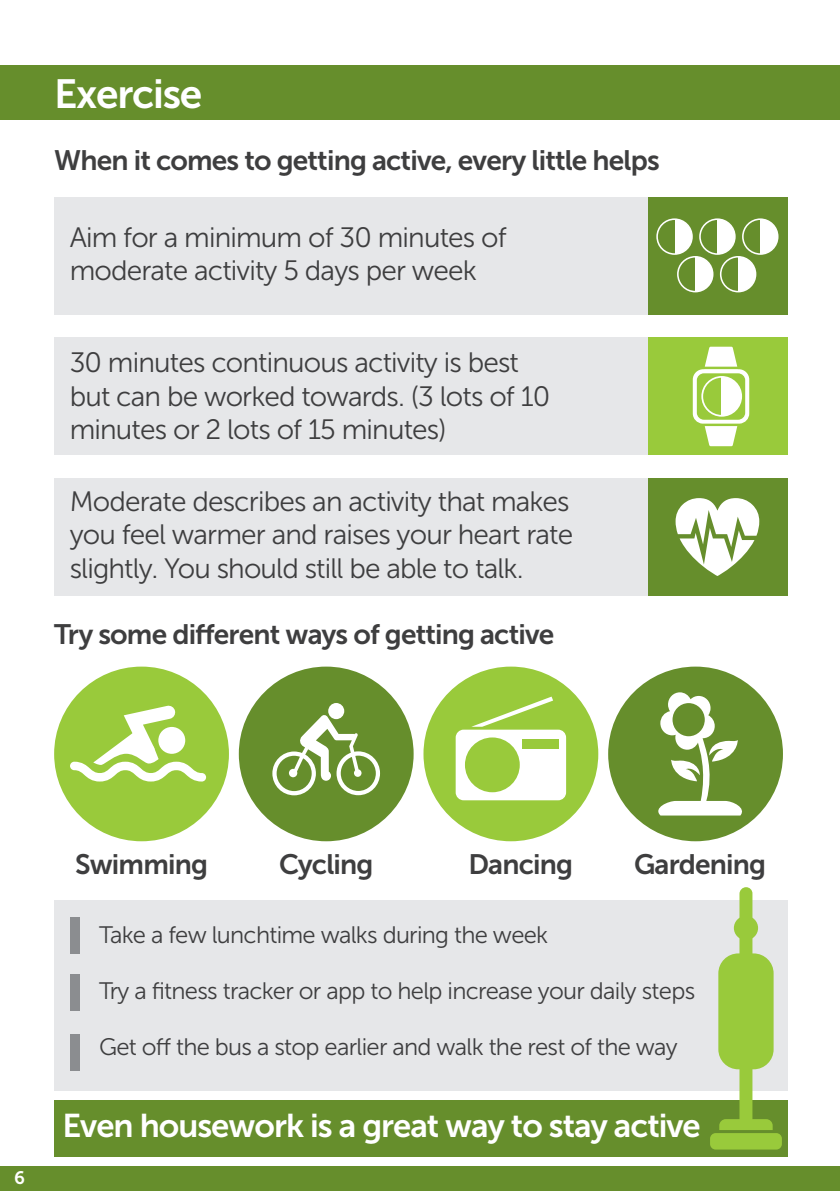
<style>
.page{position:relative;width:840px;height:1191px;background:#fff}
.page>*{position:absolute;margin:0;border:0;box-sizing:border-box;transform-origin:0 0}
.t1{font:40.6px "Museo Sans 700";letter-spacing:-.03em;color:#fff}
.t2{font:32.8px "Museo Sans 700";letter-spacing:-.03em;color:#fff}
.t3{font:28px/33.6px "Museo Sans 300";letter-spacing:-.03em;color:#3e3e3f}
.t4{font:28px "Museo Sans 700";letter-spacing:-.03em;color:#3e3e3f}
.t5{font:23.8px "Museo Sans 300";letter-spacing:-.03em;color:#3e3e3f}
.t6{font:18px "Museo Sans 700";color:#fff}
</style>
<div class="page">
<div style="left:54px;top:1100px;width:733px;height:57px;background:#668e2c"></div>
<div style="left:647px;top:197px;width:140px;height:117px;background:#668e2c"></div>
<div style="left:647px;top:478px;width:140px;height:117px;background:#668e2c"></div>
<div style="left:647px;top:338px;width:140px;height:117px;background:#99ca3b"></div>
<div style="left:54px;top:900px;width:733px;height:190px;background:#e6e7e9"></div>
<div style="left:0;top:65px;width:839px;height:55px;background:#668e2c"></div>
<div style="left:0;top:1166px;width:839px;height:25px;background:#668e2c"></div>
<div style="left:54px;top:666px;width:175px;height:175px;background:#99ca3b;border-radius:50%"></div>
<div style="left:239px;top:666px;width:174px;height:175px;background:#668e2c;border-radius:50%"></div>
<div style="left:423px;top:666px;width:175px;height:175px;background:#99ca3b;border-radius:50%"></div>
<div style="left:607px;top:666px;width:175px;height:175px;background:#668e2c;border-radius:50%"></div>
<div style="left:54px;top:197px;width:593px;height:117px;background:#e6e7e9"></div>
<div style="left:54px;top:478px;width:593px;height:117px;background:#e6e7e9"></div>
<div style="left:54px;top:338px;width:593px;height:117px;background:#e6e7e9"></div>
<div style="left:70px;top:1034px;width:10px;height:36px;background:#8b8d90"></div>
<div style="left:70px;top:974px;width:10px;height:37px;background:#8b8d90"></div>
<div style="left:70px;top:916px;width:10px;height:37px;background:#8b8d90"></div>
<svg style="left:272px;top:703px;width:108px;height:92px"></svg>
<svg style="left:692px;top:347px;width:56px;height:99px"></svg>
<svg style="left:658px;top:692px;width:84px;height:123px"></svg>
<div style="left:674px;top:219px;width:17px;height:35px;background:#fff"></div>
<div style="left:656px;top:218px;width:36px;height:37px;border:2px solid #fff;border-radius:50%"></div>
<div style="left:717px;top:219px;width:17px;height:35px;background:#fff"></div>
<div style="left:698px;top:218px;width:37px;height:37px;border:2px solid #fff;border-radius:50%"></div>
<div style="left:695px;top:257px;width:17px;height:35px;background:#fff"></div>
<div style="left:676px;top:256px;width:37px;height:36px;border:2px solid #fff;border-radius:50%"></div>
<div style="left:759px;top:219px;width:18px;height:35px;background:#fff"></div>
<div style="left:741px;top:218px;width:37px;height:37px;border:2px solid #fff;border-radius:50%"></div>
<div style="left:737px;top:257px;width:18px;height:35px;background:#fff"></div>
<div style="left:719px;top:256px;width:37px;height:36px;border:2px solid #fff;border-radius:50%"></div>
<div style="left:721px;top:377px;width:19px;height:39px;background:#fff"></div>
<div style="left:701px;top:376px;width:40px;height:41px;border:2px solid #fff;border-radius:50%"></div>
<svg style="left:675px;top:498px;width:83px;height:78px"></svg>
<div style="left:455px;top:729px;width:110px;height:71px;background:#fff;border-radius:8px"></div>
<div style="left:464px;top:737px;width:55px;height:55px;background:#99ca3b;border-radius:50%"></div>
<div style="left:522px;top:738px;width:36px;height:10px;background:#99ca3b"></div>
<svg style="left:473px;top:696px;width:80px;height:30px"></svg>
<div style="left:709px;top:1133px;width:72px;height:16px;background:#99ca3b;border-radius:6px"></div>
<svg style="left:718px;top:887px;width:54px;height:243px"></svg>
<div style="left:733px;top:916px;width:24px;height:24px;background:#99ca3b;border-radius:50%"></div>
<svg style="left:70px;top:705px;width:136px;height:76px"></svg>
<p class="t1" style="left:54px;top:71px;width:150px">Exercise</p>
<p class="t4" style="left:54px;top:145px;width:606px">When it comes to getting active, every little helps</p>
<p class="t3" style="left:70px;top:221px;width:438px">Aim for a minimum of 30 minutes of moderate activity 5 days per week</p>
<p class="t3" style="left:70px;top:346px;width:482px">30 minutes continuous activity is best but can be worked towards. (3 lots of 10 minutes or 2 lots of 15 minutes)</p>
<p class="t3" style="left:70px;top:484px;width:505px">Moderate describes an activity that makes you feel warmer and raises your heart rate slightly. You should still be able to talk.</p>
<p class="t4" style="left:54px;top:618px;width:501px">Try some different ways of getting active</p>
<p class="t6" style="left:14px;top:1167px;width:12px">6</p>
<p class="t4" style="left:75px;top:849px;width:134px">Swimming</p>
<p class="t4" style="left:279px;top:849px;width:96px">Cycling</p>
<p class="t4" style="left:468px;top:849px;width:106px">Dancing</p>
<p class="t4" style="left:633px;top:849px;width:133px">Gardening</p>
<p class="t5" style="left:99px;top:921px;width:450px">Take a few lunchtime walks during the week</p>
<p class="t5" style="left:99px;top:977px;width:597px">Try a fitness tracker or app to help increase your daily steps</p>
<p class="t5" style="left:99px;top:1033px;width:580px">Get off the bus a stop earlier and walk the rest of the way</p>
<p class="t2" style="left:63px;top:1107px;width:639px">Even housework is a great way to stay active</p>
</div>
